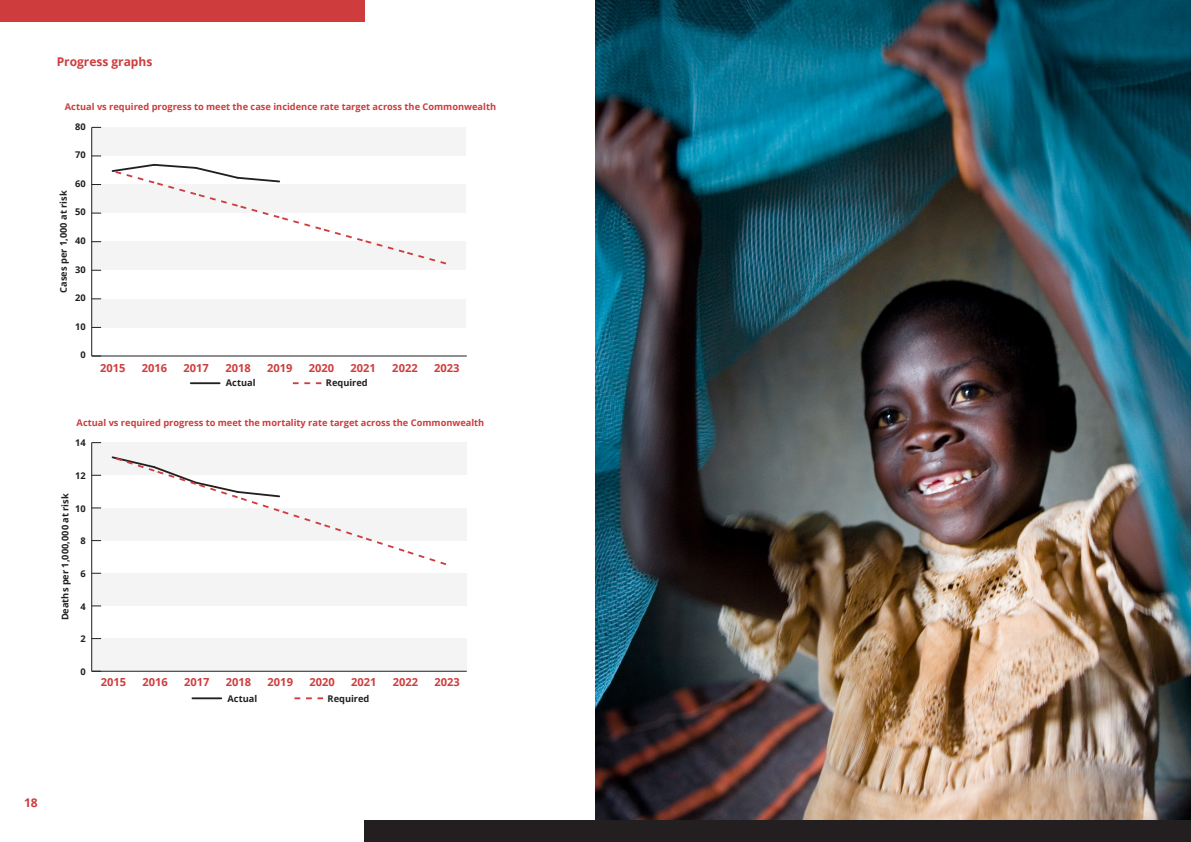
<style>
.page{position:relative;width:1191px;height:842px;background:#fff}
.page>*{position:absolute;margin:0;border:0;box-sizing:border-box;transform-origin:0 0}
.t1{font:700 12px "Open Sans";color:#ce3c3d}
.t2{font:700 11.1px "Open Sans";color:#ce3c3d}
.t3{font:700 9.3px "Open Sans";color:#ce3c3d}
.t4{font:700 9.3px "Open Sans";color:#231f20}
</style>
<div class="page">
<img style="left:595px;top:0;width:596px;height:821px">
<div style="left:0;top:0;width:365px;height:21px;background:#ce3c3d"></div>
<div style="left:365px;top:821px;width:826px;height:21px;background:#231f20"></div>
<hr style="left:92px;top:356px;width:375px;height:1px;background:#231f20">
<hr style="left:91px;top:127px;width:1px;height:229px;background:#231f20">
<div style="left:92px;top:299px;width:374px;height:28px;background:#f4f4f4"></div>
<div style="left:92px;top:242px;width:374px;height:28px;background:#f4f4f4"></div>
<div style="left:92px;top:185px;width:374px;height:28px;background:#f4f4f4"></div>
<div style="left:92px;top:127px;width:374px;height:29px;background:#f4f4f4"></div>
<svg style="left:110px;top:163px;width:338px;height:102px"></svg>
<svg style="left:292px;top:382px;width:29px;height:2px"></svg>
<hr style="left:191px;top:382px;width:29px;height:2px;background:#231f20">
<hr style="left:92px;top:671px;width:375px;height:1px;background:#231f20">
<hr style="left:91px;top:443px;width:1px;height:228px;background:#231f20">
<div style="left:91px;top:639px;width:376px;height:32px;background:#f4f4f4"></div>
<div style="left:91px;top:573px;width:376px;height:33px;background:#f4f4f4"></div>
<div style="left:91px;top:508px;width:376px;height:33px;background:#f4f4f4"></div>
<div style="left:91px;top:443px;width:376px;height:32px;background:#f4f4f4"></div>
<svg style="left:111px;top:456px;width:336px;height:109px"></svg>
<svg style="left:294px;top:697px;width:29px;height:2px"></svg>
<hr style="left:192px;top:697px;width:29px;height:2px;background:#231f20">
<p class="t1" style="left:57px;top:53px;width:97px">Progress graphs</p>
<p class="t3" style="left:65px;top:100px;width:433px">Actual vs required progress to meet the case incidence rate target across the Commonwealth</p>
<p class="t4" style="left:75px;top:120px;width:12px">80</p>
<p class="t4" style="left:75px;top:148px;width:12px">70</p>
<p class="t4" style="left:75px;top:177px;width:12px">60</p>
<p class="t4" style="left:57px;top:293px;width:104px;rotate:-90deg">Cases per 1,000 at risk</p>
<p class="t4" style="left:75px;top:205px;width:12px">50</p>
<p class="t4" style="left:75px;top:234px;width:12px">40</p>
<p class="t4" style="left:75px;top:263px;width:12px">30</p>
<p class="t4" style="left:75px;top:291px;width:12px">20</p>
<p class="t4" style="left:75px;top:320px;width:12px">10</p>
<p class="t4" style="left:81px;top:348px;width:7px">0</p>
<p class="t2" style="left:100px;top:360px;width:27px">2015</p>
<p class="t2" style="left:142px;top:360px;width:27px">2016</p>
<p class="t2" style="left:184px;top:360px;width:27px">2017</p>
<p class="t2" style="left:225px;top:360px;width:27px">2018</p>
<p class="t2" style="left:267px;top:360px;width:27px">2019</p>
<p class="t2" style="left:309px;top:360px;width:27px">2020</p>
<p class="t2" style="left:350px;top:360px;width:27px">2021</p>
<p class="t2" style="left:392px;top:360px;width:27px">2022</p>
<p class="t2" style="left:434px;top:360px;width:27px">2023</p>
<p class="t4" style="left:226px;top:376px;width:31px">Actual</p>
<p class="t4" style="left:326px;top:376px;width:43px">Required</p>
<p class="t3" style="left:77px;top:416px;width:409px">Actual vs required progress to meet the mortality rate target across the Commonwealth</p>
<p class="t4" style="left:75px;top:436px;width:12px">14</p>
<p class="t4" style="left:75px;top:469px;width:12px">12</p>
<p class="t4" style="left:59px;top:620px;width:129px;rotate:-90deg">Deaths per 1,000,000 at risk</p>
<p class="t4" style="left:75px;top:502px;width:12px">10</p>
<p class="t4" style="left:81px;top:534px;width:7px">8</p>
<p class="t4" style="left:81px;top:567px;width:7px">6</p>
<p class="t4" style="left:81px;top:600px;width:7px">4</p>
<p class="t4" style="left:81px;top:632px;width:7px">2</p>
<p class="t4" style="left:81px;top:665px;width:7px">0</p>
<p class="t2" style="left:101px;top:674px;width:27px">2015</p>
<p class="t2" style="left:142px;top:674px;width:27px">2016</p>
<p class="t2" style="left:184px;top:674px;width:27px">2017</p>
<p class="t2" style="left:226px;top:674px;width:27px">2018</p>
<p class="t2" style="left:268px;top:674px;width:27px">2019</p>
<p class="t2" style="left:309px;top:674px;width:27px">2020</p>
<p class="t2" style="left:351px;top:674px;width:27px">2021</p>
<p class="t2" style="left:393px;top:674px;width:27px">2022</p>
<p class="t2" style="left:434px;top:674px;width:27px">2023</p>
<p class="t4" style="left:227px;top:692px;width:31px">Actual</p>
<p class="t4" style="left:327px;top:692px;width:43px">Required</p>
<p class="t1" style="left:24px;top:794px;width:15px">18</p>
</div>
